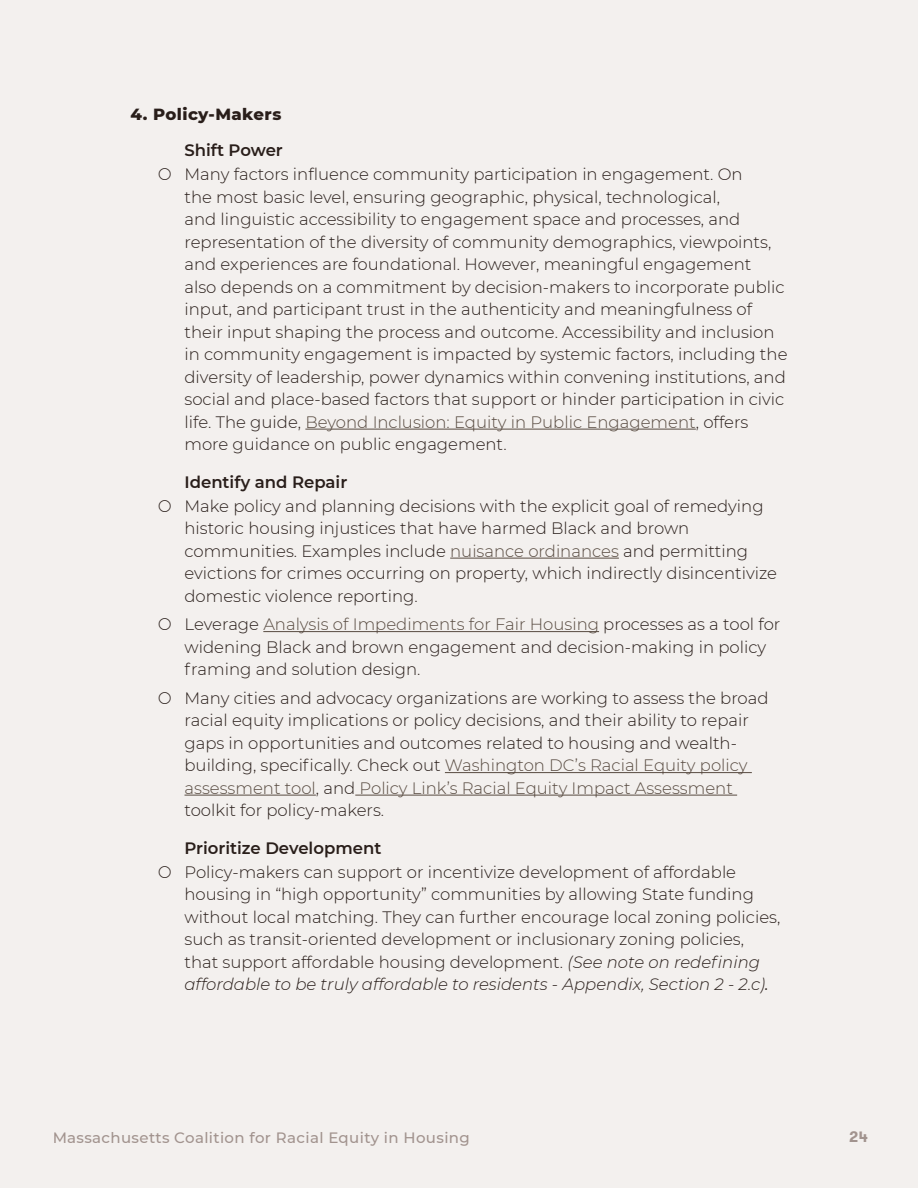
<style>
.page{position:relative;width:918px;height:1188px;background:#f3f0ee}
.page>*{position:absolute;margin:0;border:0;box-sizing:border-box;transform-origin:0 0}
.t1{font:300 16.5px/22.5px "Montserrat";color:#291e1a}
.Catalytic{font:600 16.5px "Montserrat";color:#291e1a}
.Tit_Appendix{font:800 16.5px "Montserrat";letter-spacing:.025em;color:#291e1a}
.t2{font:500 15px "Montserrat";letter-spacing:.025em;color:#6b554e}
.t3{font:700 15px "GT Walsheim";color:#6b554e}
.s1{color:#584b41}
.s2{font-style:italic}
.s3{font-weight:400;font-style:italic}
</style>
<div class="page">
<hr style="left:305px;top:429px;width:391px;height:1px;background:#584b41">
<hr style="left:450px;top:558px;width:169px;height:1px;background:#584b41">
<hr style="left:263px;top:631px;width:336px;height:1px;background:#584b41">
<hr style="left:445px;top:772px;width:307px;height:1px;background:#584b41">
<hr style="left:184px;top:795px;width:132px;height:1px;background:#584b41">
<hr style="left:355px;top:795px;width:382px;height:1px;background:#584b41">
<p class="Tit_Appendix" style="left:130px;top:102px;width:152px">4. Policy-Makers</p>
<p class="Catalytic" style="left:184px;top:139px;width:100px">Shift Power</p>
<p class="t1" style="left:184px;top:163px;width:605px">Many factors influence community participation in engagement. On<br>the most basic level, ensuring geographic, physical, technological,<br>and linguistic accessibility to engagement space and processes, and representation of the diversity of community demographics, viewpoints, and experiences are foundational. However, meaningful engagement<br>also depends on a commitment by decision-makers to incorporate public input, and participant trust in the authenticity and meaningfulness of their input shaping the process and outcome. Accessibility and inclusion in community engagement is impacted by systemic factors, including the diversity of leadership, power dynamics within convening institutions, and social and place-based factors that support or hinder participation in civic life. The guide, <span class="s1">Beyond Inclusion: Equity in Public Engagement</span>, offers more guidance on public engagement.</p>
<p class="Catalytic" style="left:184px;top:470px;width:164px">Identify and Repair</p>
<p class="t1" style="left:184px;top:494px;width:594px">Make policy and planning decisions with the explicit goal of remedying historic housing injustices that have harmed Black and brown communities. Examples include <span class="s1">nuisance ordinances</span> and permitting evictions for crimes occurring on property, which indirectly disincentivize domestic violence reporting.</p>
<p class="t1" style="left:184px;top:613px;width:597px">Leverage <span class="s1">Analysis of Impediments for Fair Housing</span> processes as a tool for widening Black and brown engagement and decision-making in policy framing and solution design.</p>
<p class="t1" style="left:184px;top:686px;width:586px">Many cities and advocacy organizations are working to assess the broad racial equity implications or policy decisions, and their ability to repair gaps in opportunities and outcomes related to housing and wealth&shy;building, specifically. Check out <span class="s1">Washington DC’s Racial Equity policy assessment tool</span>, and <span class="s1">Policy Link’s Racial Equity Impact Assessment </span>toolkit for policy-makers.</p>
<p class="Catalytic" style="left:184px;top:836px;width:198px">Prioritize Development</p>
<p class="t1" style="left:184px;top:860px;width:597px">Policy-makers can support or incentivize development of affordable housing in “high opportunity” communities by allowing State funding without local matching. They can further encourage local zoning policies, such as transit-oriented development or inclusionary zoning policies, that support affordable housing development. <span class="s2">(See note on redefining affordable to be truly affordable to residents - Appendix, Section 2 - 2.c)</span><span class="s3">.</span></p>
<p class="t2" style="left:52px;top:1127px;width:419px">Massachusetts Coalition for Racial Equity in Housing</p>
<p class="t3" style="left:849px;top:1129px;width:20px">24</p>
</div>
